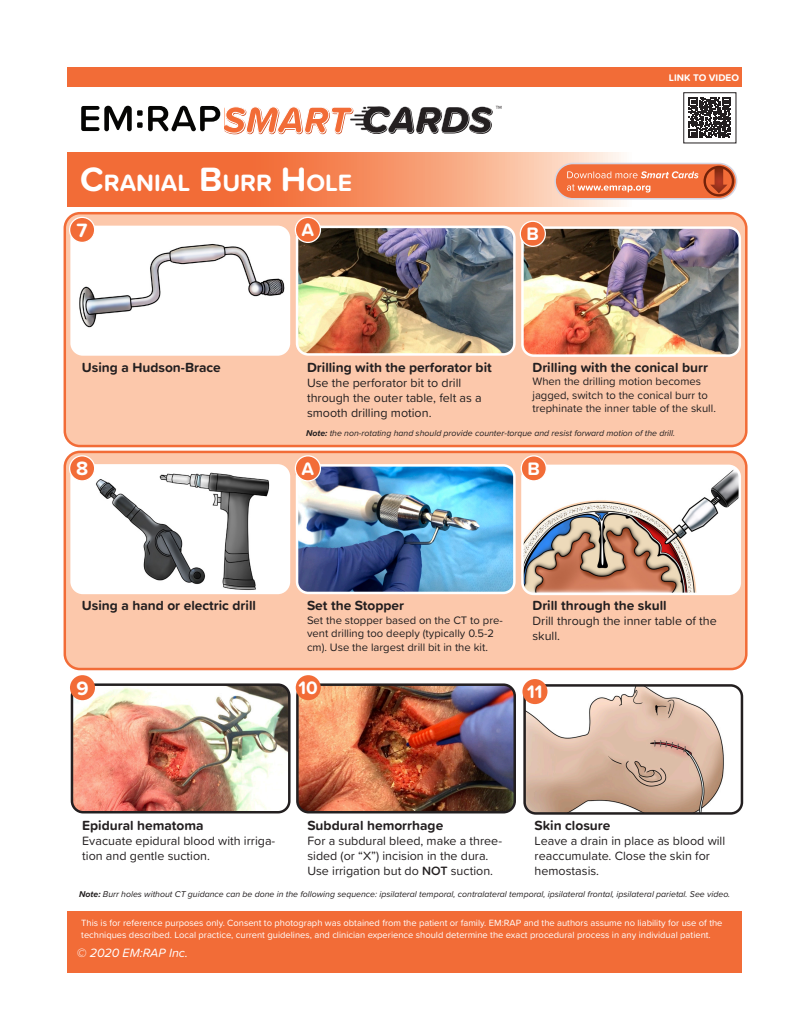
<style>
.page{position:relative;width:810px;height:1035px;background:#fff}
.page>*{position:absolute;margin:0;border:0;box-sizing:border-box;transform-origin:0 0}
.t1{font:700 24.5px "Proxima Soft";color:#fff}
.t2{font:700 20px "Proxima Soft";color:#fff}
.t3{font:700 18.75px "Proxima Soft";color:#fff}
.Paragraph_Indent{font:700 13.75px "Proxima Soft";color:#231f20}
.t4{font:600 13.75px "Proxima Soft";color:#231f20}
.Paragraph_Indent-2{font:12.5px/15px "Proxima Soft";color:#231f20}
.t5{font:italic 12.5px "Proxima Soft";color:#fff}
.Paragraph_Indent-3{font:11.25px/13.5px "Proxima Soft";color:#231f20}
.t6{font:700 10px "Proxima Soft";color:#fff}
.t7{font:9.38px/11.2px "Proxima Soft";color:#fff}
.t8{font:italic 8.75px "Proxima Nova";color:#231f20}
.s1{font-size:35px}
.s2{font-weight:700}
.s3{font-weight:600}
</style>
<div class="page">
<svg style="left:81px;top:105px;width:412px;height:29px"></svg>
<svg style="left:68px;top:152px;width:670px;height:54px;background:#f6956c"></svg>
<div style="left:68px;top:68px;width:674px;height:19px;background:#f26c37"></div>
<div style="left:68px;top:911px;width:674px;height:61px;background:#f26c37"></div>
<svg style="left:689px;top:98px;width:42px;height:40px"></svg>
<div style="left:683px;top:92px;width:53px;height:51px;border:1px solid #231f20"></div>
<div style="left:555px;top:164px;width:182px;height:35px;background:#f26c37;border-radius:18px"></div>
<div style="left:554px;top:163px;width:183px;height:37px;border:2px solid #d5d6e3;border-radius:18px"></div>
<svg style="left:567px;top:171px;width:131px;height:7px"></svg>
<svg style="left:567px;top:184px;width:83px;height:9px"></svg>
<svg style="left:704px;top:166px;width:30px;height:31px"></svg>
<svg style="left:706px;top:169px;width:26px;height:25px"></svg>
<div style="left:65px;top:213px;width:681px;height:233px;background:#fcc8ab;border-radius:15px"></div>
<div style="left:64px;top:212px;width:684px;height:235px;border:2px solid #f26c37;border-radius:15px"></div>
<div style="left:65px;top:452px;width:681px;height:217px;background:#fcc8ab;border-radius:15px"></div>
<div style="left:64px;top:451px;width:684px;height:219px;border:2px solid #f26c37;border-radius:15px"></div>
<img style="left:73px;top:467px;width:216px;height:126px">
<div style="left:70px;top:464px;width:220px;height:130px;border:2px solid #fff;border-radius:11px"></div>
<img style="left:73px;top:227px;width:216px;height:126px">
<div style="left:70px;top:226px;width:220px;height:130px;border:2px solid #fff;border-radius:11px"></div>
<img style="left:299px;top:467px;width:214px;height:126px">
<div style="left:296px;top:464px;width:220px;height:130px;border:2px solid #fff;border-radius:11px"></div>
<img style="left:299px;top:229px;width:214px;height:124px">
<div style="left:296px;top:226px;width:220px;height:130px;border:2px solid #fff;border-radius:11px"></div>
<img style="left:524px;top:229px;width:214px;height:125px">
<div style="left:521px;top:226px;width:220px;height:131px;border:2px solid #fff;border-radius:11px"></div>
<img style="left:524px;top:466px;width:216px;height:126px">
<div style="left:521px;top:465px;width:220px;height:130px;border:2px solid #fff;border-radius:11px"></div>
<div style="left:70px;top:456px;width:25px;height:25px;background:#f26c37;border-radius:50%"></div>
<div style="left:69px;top:455px;width:26px;height:27px;border:1px solid #fff;border-radius:50%"></div>
<div style="left:70px;top:217px;width:25px;height:25px;background:#f26c37;border-radius:50%"></div>
<div style="left:69px;top:217px;width:26px;height:26px;border:1px solid #fff;border-radius:50%"></div>
<div style="left:295px;top:456px;width:25px;height:25px;background:#f26c37;border-radius:50%"></div>
<div style="left:295px;top:455px;width:26px;height:27px;border:1px solid #fff;border-radius:50%"></div>
<div style="left:521px;top:456px;width:25px;height:25px;background:#f26c37;border-radius:50%"></div>
<div style="left:521px;top:455px;width:26px;height:27px;border:1px solid #fff;border-radius:50%"></div>
<div style="left:295px;top:217px;width:25px;height:25px;background:#f26c37;border-radius:50%"></div>
<div style="left:295px;top:217px;width:26px;height:26px;border:1px solid #fff;border-radius:50%"></div>
<div style="left:520px;top:221px;width:25px;height:25px;background:#f26c37;border-radius:50%"></div>
<div style="left:520px;top:221px;width:26px;height:26px;border:1px solid #fff;border-radius:50%"></div>
<img style="left:72px;top:686px;width:216px;height:126px">
<div style="left:71px;top:683px;width:220px;height:130px;border:2px solid #231f20;border-radius:11px"></div>
<div style="left:70px;top:675px;width:25px;height:25px;background:#f26c37;border-radius:50%"></div>
<img style="left:297px;top:686px;width:218px;height:126px">
<div style="left:296px;top:683px;width:220px;height:130px;border:2px solid #231f20;border-radius:11px"></div>
<div style="left:296px;top:675px;width:25px;height:25px;background:#f26c37;border-radius:50%"></div>
<img style="left:526px;top:687px;width:214px;height:125px">
<div style="left:523px;top:684px;width:220px;height:131px;border:2px solid #231f20;border-radius:11px"></div>
<div style="left:522px;top:679px;width:25px;height:25px;background:#f26c37;border-radius:50%"></div>
<h1 class="t1" style="left:80px;top:164px;width:273px"><span class="s1">C</span>RANIAL <span class="s1">B</span>URR <span class="s1">H</span>OLE</h1>
<p class="t4" style="left:496px;top:100px;width:8px">™</p>
<p class="t2" style="left:77px;top:215px;width:12px">7</p>
<p class="t3" style="left:302px;top:216px;width:14px">A</p>
<p class="t3" style="left:527px;top:220px;width:14px">B</p>
<p class="t6" style="left:669px;top:70px;width:72px">LINK TO VIDEO</p>
<p class="Paragraph_Indent" style="left:82px;top:357px;width:141px">Using a Hudson-Brace</p>
<p class="t2" style="left:76px;top:454px;width:14px">8</p>
<p class="Paragraph_Indent" style="left:307px;top:357px;width:186px">Drilling with the perforator bit</p>
<p class="Paragraph_Indent-2" style="left:307px;top:375px;width:176px">Use the perforator bit to drill through the outer table, felt as a smooth drilling motion.</p>
<p class="Paragraph_Indent" style="left:532px;top:357px;width:177px">Drilling with the conical burr</p>
<p class="Paragraph_Indent-3" style="left:532px;top:374px;width:185px">When the drilling motion becomes jagged, switch to the conical burr to trephinate the inner table of the skull.</p>
<p class="t8" style="left:306px;top:426px;width:371px"><span class="s2">Note:</span> the non-rotating hand should provide counter-torque and resist forward motion of the drill.</p>
<p class="t3" style="left:302px;top:454px;width:14px">A</p>
<p class="t3" style="left:528px;top:454px;width:14px">B</p>
<p class="Paragraph_Indent" style="left:82px;top:595px;width:176px">Using a hand or electric drill</p>
<p class="t2" style="left:76px;top:673px;width:14px">9</p>
<p class="Paragraph_Indent" style="left:307px;top:595px;width:99px">Set the Stopper</p>
<p class="Paragraph_Indent-3" style="left:307px;top:613px;width:197px">Set the stopper based on the CT to pre&shy;vent drilling too deeply (typically 0.5-2 cm). Use the largest drill bit in the kit.</p>
<p class="t3" style="left:299px;top:674px;width:21px">10</p>
<p class="Paragraph_Indent" style="left:532px;top:595px;width:136px">Drill through the skull</p>
<p class="Paragraph_Indent-2" style="left:532px;top:613px;width:186px">Drill through the inner table of the skull.</p>
<p class="t3" style="left:527px;top:678px;width:17px">11</p>
<p class="Paragraph_Indent" style="left:82px;top:815px;width:123px">Epidural hematoma</p>
<p class="Paragraph_Indent-2" style="left:82px;top:832px;width:195px">Evacuate epidural blood with irriga&shy;tion and gentle suction.</p>
<p class="Paragraph_Indent" style="left:307px;top:815px;width:137px">Subdural hemorrhage</p>
<p class="Paragraph_Indent-2" style="left:307px;top:832px;width:196px">For a subdural bleed, make a three&shy;sided (or “X”) incision in the dura.<br>Use irrigation but do <span class="s3">NOT</span> suction.</p>
<p class="Paragraph_Indent" style="left:535px;top:815px;width:77px">Skin closure</p>
<p class="Paragraph_Indent-2" style="left:535px;top:832px;width:192px">Leave a drain in place as blood will reaccumulate. Close the skin for hemostasis.</p>
<p class="t8" style="left:79px;top:887px;width:653px"><span class="s2">Note:</span> Burr holes without CT guidance can be done in the following sequence: ipsilateral temporal, contralateral temporal, ipsilateral frontal, ipsilateral parietal. See video.</p>
<p class="t7" style="left:81px;top:917px;width:643px">This is for reference purposes only. Consent to photograph was obtained from the patient or family. EM:RAP and the authors assume no liability for use of the techniques described. Local practice, current guidelines, and clinician experience should determine the exact procedural process in any individual patient.</p>
<p class="t5" style="left:77px;top:944px;width:113px">© 2020 EM:RAP Inc.</p>
</div>
